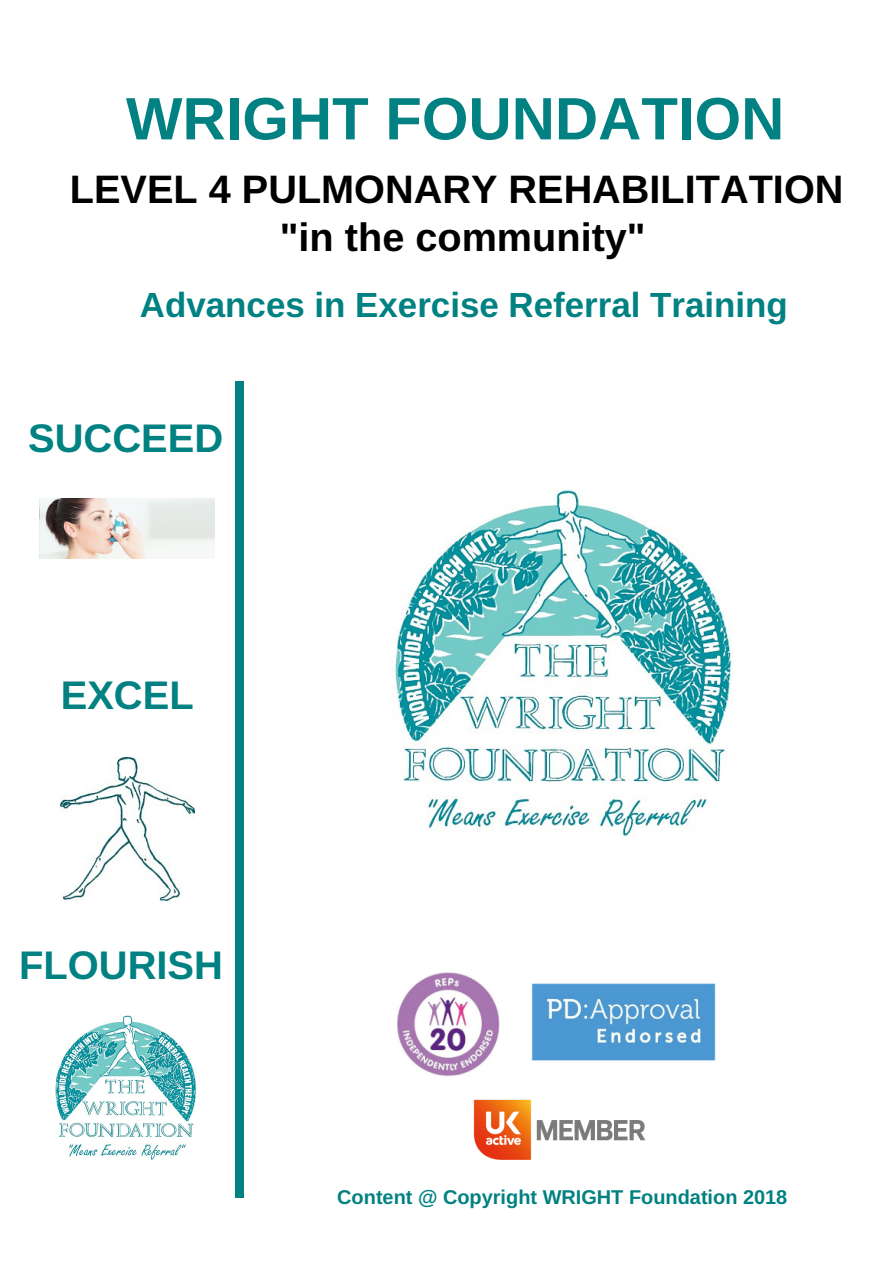
<style>
.page{position:relative;width:893px;height:1263px;background:#fff}
.page>*{position:absolute;margin:0;border:0;box-sizing:border-box;transform-origin:0 0}
.t1{font:700 59.85px "Arimo";color:#018181}
.t2{font:700 39.9px "Arimo";color:#018181}
.t3{font:700 39.6px "Arimo";color:#000}
.t4{font:700 34.95px "Arimo";color:#018181}
.t5{font:700 19.95px "Arimo";color:#018181}
</style>
<div class="page">
<div style="left:235px;top:382px;width:8px;height:816px;background:#018181"></div>
<img style="left:395px;top:490px;width:337px;height:348px">
<img style="left:61px;top:758px;width:133px;height:142px">
<img style="left:55px;top:1015px;width:142px;height:145px">
<img style="left:39px;top:498px;width:176px;height:61px">
<img style="left:473px;top:1099px;width:172px;height:61px">
<img style="left:397px;top:972px;width:319px;height:105px">
<h1 class="t1" style="left:126px;top:85px;width:660px">WRIGHT FOUNDATION</h1>
<p class="t3" style="left:70px;top:168px;width:775px">LEVEL 4 PULMONARY REHABILITATION</p>
<p class="t3" style="left:280px;top:215px;width:367px">"in the community"</p>
<p class="t4" style="left:140px;top:285px;width:649px">Advances in Exercise Referral Training</p>
<p class="t2" style="left:28px;top:416px;width:196px">SUCCEED</p>
<p class="t2" style="left:61px;top:673px;width:134px">EXCEL</p>
<p class="t2" style="left:19px;top:943px;width:205px">FLOURISH</p>
<p class="t5" style="left:337px;top:1186px;width:451px">Content @ Copyright WRIGHT Foundation 2018</p>
</div>
